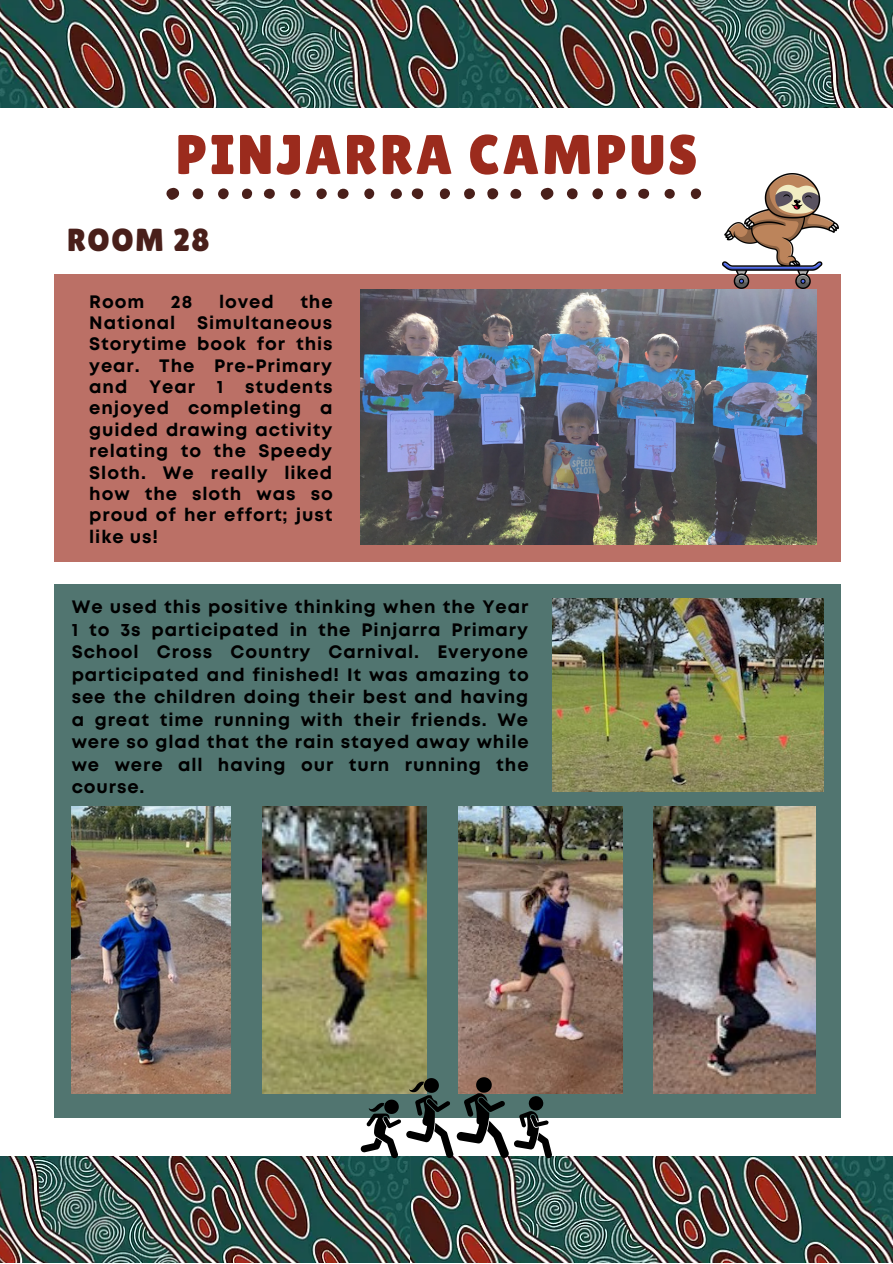
<style>
.page{position:relative;width:893px;height:1264px;background:#fff}
.page>*{position:absolute;margin:0;border:0;box-sizing:border-box;transform-origin:0 0}
.t1{font:55.8px "Lilita One";letter-spacing:.05em;color:#9b2b1d}
.t2{font:31.8px "Lilita One";letter-spacing:.05em;color:#491f1a}
.t3{font:700 18px/21.3px "Mont";letter-spacing:.05em;color:#000;text-align:justify}
</style>
<div class="page">
<img style="left:0;top:1156px;width:411px;height:106px">
<img style="left:411px;top:1156px;width:481px;height:106px">
<img style="left:458px;top:0;width:434px;height:108px">
<img style="left:0;top:0;width:458px;height:108px">
<div style="left:54px;top:584px;width:786px;height:533px;background:#517570"></div>
<div style="left:54px;top:273px;width:786px;height:288px;background:#bb7066"></div>
<svg style="left:166px;top:188px;width:13px;height:12px"></svg>
<svg style="left:411px;top:188px;width:12px;height:11px"></svg>
<div style="left:487px;top:188px;width:11px;height:11px;background:#491f1a;border-radius:50%"></div>
<div style="left:464px;top:188px;width:11px;height:11px;background:#491f1a;border-radius:50%"></div>
<div style="left:192px;top:188px;width:11px;height:11px;background:#491f1a;border-radius:50%"></div>
<svg style="left:390px;top:189px;width:12px;height:10px"></svg>
<div style="left:218px;top:188px;width:11px;height:11px;background:#491f1a;border-radius:50%"></div>
<div style="left:337px;top:189px;width:11px;height:10px;background:#491f1a;border-radius:50%"></div>
<svg style="left:263px;top:189px;width:12px;height:10px"></svg>
<div style="left:440px;top:188px;width:10px;height:11px;background:#491f1a;border-radius:5px"></div>
<svg style="left:510px;top:189px;width:12px;height:10px"></svg>
<div style="left:316px;top:188px;width:11px;height:11px;background:#491f1a;border-radius:50%"></div>
<div style="left:242px;top:189px;width:10px;height:10px;background:#491f1a;border-radius:5px"></div>
<svg style="left:364px;top:188px;width:10px;height:11px"></svg>
<div style="left:290px;top:189px;width:10px;height:10px;background:#491f1a;border-radius:50%"></div>
<svg style="left:540px;top:188px;width:14px;height:12px"></svg>
<div style="left:567px;top:188px;width:10px;height:11px;background:#491f1a;border-radius:50%"></div>
<div style="left:592px;top:188px;width:11px;height:11px;background:#491f1a;border-radius:50%"></div>
<svg style="left:638px;top:189px;width:11px;height:10px"></svg>
<svg style="left:690px;top:188px;width:11px;height:11px"></svg>
<div style="left:616px;top:189px;width:10px;height:10px;background:#491f1a;border-radius:5px"></div>
<div style="left:664px;top:189px;width:10px;height:10px;background:#491f1a;border-radius:50%"></div>
<img style="left:360px;top:289px;width:456px;height:255px">
<img style="left:72px;top:806px;width:158px;height:287px">
<img style="left:654px;top:806px;width:161px;height:287px">
<img style="left:262px;top:806px;width:164px;height:287px">
<img style="left:458px;top:806px;width:164px;height:287px">
<img style="left:552px;top:598px;width:271px;height:193px">
<svg style="left:360px;top:1075px;width:192px;height:83px"></svg>
<img style="left:722px;top:174px;width:116px;height:115px">
<p class="t1" style="left:176px;top:122px;width:523px">PINJARRA CAMPUS</p>
<p class="t2" style="left:67px;top:222px;width:144px">ROOM 28</p>
<p class="t3" style="left:89px;top:292px;width:245px;text-indent:211px">the National Simultaneous Storytime book for this year. The Pre-Primary and Year 1 students enjoyed completing a guided drawing activity relating to the Speedy Sloth. We really liked how the sloth was so proud of her effort; just like us!</p>
<p class="t3" style="left:89px;top:292px;width:56px">Room</p>
<p class="t3" style="left:171px;top:292px;width:23px">28</p>
<p class="t3" style="left:219px;top:292px;width:56px">loved</p>
<p class="t3" style="left:72px;top:597px;width:458px;line-height:22.5px">We used this positive thinking when the Year 1 to 3s participated in the Pinjarra Primary School Cross Country Carnival. Everyone participated and finished! It was amazing to see the children doing their best and having a great time running with their friends. We were so glad that the rain stayed away while we were all having our turn running the course.</p>
</div>
